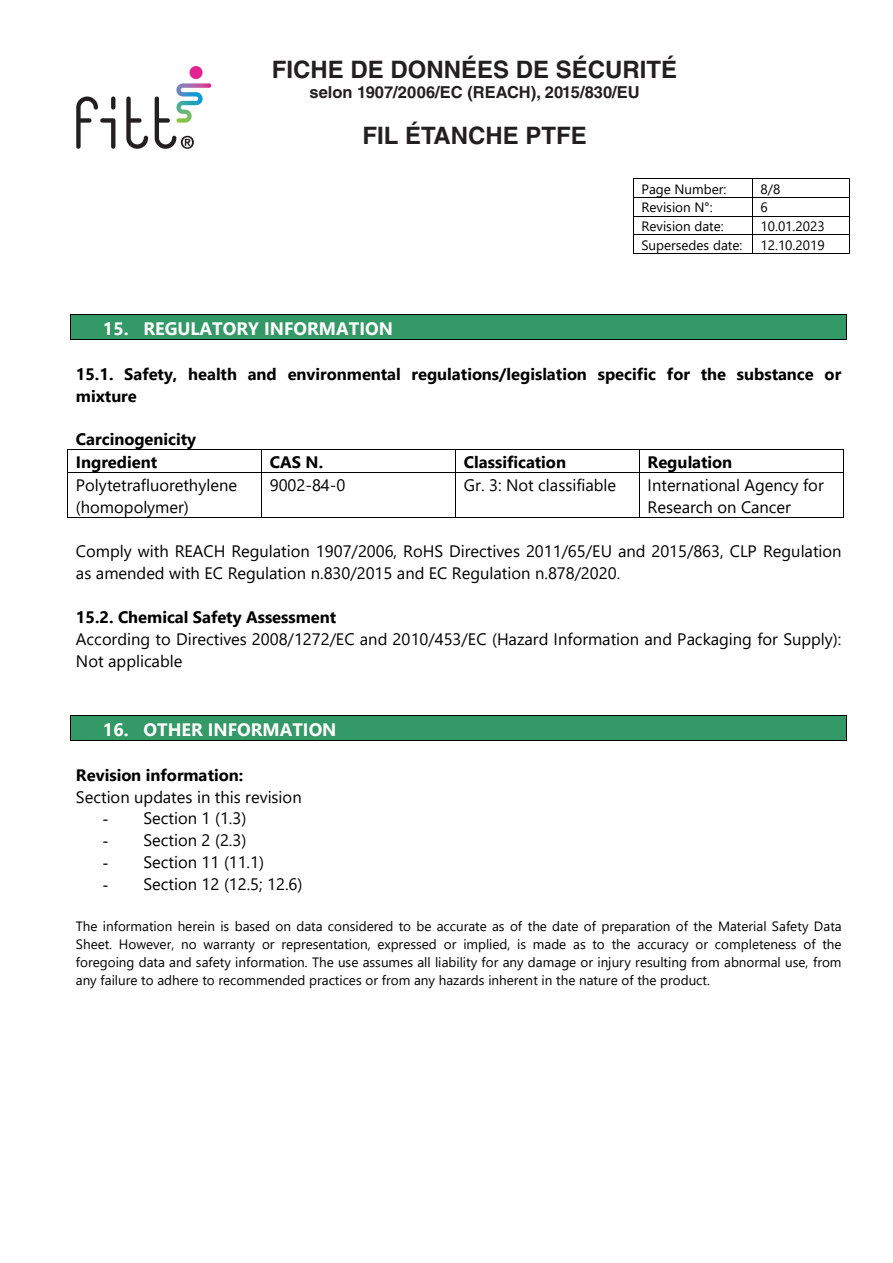
<style>
.page{position:relative;width:893px;height:1263px;background:#fff}
.page>*{position:absolute;margin:0;border:0;box-sizing:border-box;transform-origin:0 0}
.t1{font:700 24px "Helvetica LT Std";color:#231f20}
.t2{font:700 18px "Segoe UI";color:#fff}
.t3{font:16.5px/21.9px "Segoe UI";color:#000}
.t4{font:700 16.5px/21.9px "Segoe UI";color:#000}
.t5{font:700 16.5px "Helvetica LT Std";color:#231f20}
.t6{font:13.5px/18px "Segoe UI";color:#000;text-align:justify}
.s1{font-weight:700}
.s2{font-family:"Times New Roman"}
</style>
<div class="page">
<div style="left:76px;top:315px;width:765px;height:24px;background:#396"></div>
<hr style="left:71px;top:314px;width:775px;height:1px;background:#000">
<svg style="left:70px;top:314px;width:1px;height:26px"></svg>
<hr style="left:71px;top:339px;width:775px;height:1px;background:#000">
<svg style="left:846px;top:314px;width:1px;height:26px"></svg>
<hr style="left:68px;top:450px;width:194px;height:1px;background:#000">
<hr style="left:262px;top:450px;width:193px;height:1px;background:#000">
<hr style="left:456px;top:450px;width:183px;height:1px;background:#000">
<hr style="left:640px;top:450px;width:203px;height:1px;background:#000">
<svg style="left:67px;top:450px;width:1px;height:23px"></svg>
<hr style="left:68px;top:472px;width:194px;height:1px;background:#000">
<hr style="left:262px;top:472px;width:193px;height:1px;background:#000">
<svg style="left:455px;top:450px;width:1px;height:23px"></svg>
<hr style="left:456px;top:472px;width:183px;height:1px;background:#000">
<svg style="left:639px;top:450px;width:1px;height:23px"></svg>
<hr style="left:640px;top:472px;width:203px;height:1px;background:#000">
<svg style="left:843px;top:450px;width:1px;height:23px"></svg>
<hr style="left:67px;top:473px;width:1px;height:44px;background:#000">
<hr style="left:68px;top:517px;width:194px;height:1px;background:#000">
<hr style="left:262px;top:473px;width:1px;height:44px;background:#000">
<hr style="left:262px;top:517px;width:193px;height:1px;background:#000">
<hr style="left:455px;top:473px;width:1px;height:44px;background:#000">
<hr style="left:456px;top:517px;width:183px;height:1px;background:#000">
<hr style="left:639px;top:473px;width:1px;height:44px;background:#000">
<hr style="left:640px;top:517px;width:203px;height:1px;background:#000">
<hr style="left:843px;top:473px;width:1px;height:44px;background:#000">
<div style="left:76px;top:716px;width:765px;height:24px;background:#396"></div>
<hr style="left:71px;top:715px;width:775px;height:1px;background:#000">
<svg style="left:70px;top:715px;width:1px;height:26px"></svg>
<hr style="left:71px;top:740px;width:775px;height:1px;background:#000">
<svg style="left:846px;top:715px;width:1px;height:26px"></svg>
<hr style="left:634px;top:178px;width:118px;height:1px;background:#000">
<hr style="left:753px;top:178px;width:96px;height:1px;background:#000">
<hr style="left:634px;top:197px;width:118px;height:1px;background:#000">
<hr style="left:753px;top:197px;width:96px;height:1px;background:#000">
<hr style="left:634px;top:216px;width:118px;height:1px;background:#000">
<hr style="left:753px;top:216px;width:96px;height:1px;background:#000">
<hr style="left:634px;top:234px;width:118px;height:1px;background:#000">
<hr style="left:753px;top:234px;width:96px;height:1px;background:#000">
<svg style="left:633px;top:178px;width:1px;height:76px"></svg>
<hr style="left:634px;top:253px;width:118px;height:1px;background:#000">
<svg style="left:752px;top:178px;width:1px;height:76px"></svg>
<hr style="left:753px;top:253px;width:96px;height:1px;background:#000">
<svg style="left:849px;top:178px;width:1px;height:76px"></svg>
<svg style="left:126px;top:96px;width:22px;height:53px"></svg>
<div style="left:189px;top:66px;width:14px;height:13px;background:#e22391;border-radius:50%"></div>
<svg style="left:76px;top:96px;width:39px;height:53px"></svg>
<svg style="left:155px;top:83px;width:56px;height:66px"></svg>
<p class="t1" style="left:272px;top:55px;width:407px">FICHE DE DONNÉES DE SÉCURITÉ</p>
<p class="t5" style="left:309px;top:82px;width:332px">selon 1907/2006/EC (REACH), 2015/830/EU</p>
<p class="t1" style="left:362px;top:121px;width:226px">FIL ÉTANCHE PTFE</p>
<p class="t6" style="left:641px;top:179px;width:87px">Page Number:</p>
<p class="t6" style="left:761px;top:179px;width:21px">8/8</p>
<p class="t6" style="left:641px;top:197px;width:73px">Revision N°:</p>
<p class="t6" style="left:761px;top:197px;width:9px">6</p>
<p class="t6" style="left:641px;top:216px;width:84px">Revision date:</p>
<p class="t6" style="left:761px;top:216px;width:65px">10.01.2023</p>
<p class="t6" style="left:641px;top:235px;width:102px">Supersedes date:</p>
<p class="t6" style="left:761px;top:235px;width:65px">12.10.2019</p>
<p class="t2" style="left:103px;top:311px;width:292px">15. REGULATORY INFORMATION</p>
<p class="t4" style="left:76px;top:361px;width:767px">15.1. Safety, health and environmental regulations/legislation specific for the substance or mixture</p>
<p class="t4" style="left:76px;top:427px;width:122px;line-height:22.6px">Carcinogenicity<br>Ingredient</p>
<p class="t4" style="left:270px;top:450px;width:55px">CAS N.</p>
<p class="t4" style="left:464px;top:450px;width:104px">Classification</p>
<p class="t4" style="left:648px;top:450px;width:86px">Regulation</p>
<p class="t3" style="left:76px;top:473px;width:163px">Polytetrafluorethylene (homopolymer)</p>
<p class="t3" style="left:270px;top:473px;width:77px">9002-84-0</p>
<p class="t3" style="left:464px;top:473px;width:154px">Gr. 3: Not classifiable</p>
<p class="t3" style="left:648px;top:473px;width:178px">International Agency for<br>Research on Cancer</p>
<p class="t3" style="left:76px;top:539px;width:767px">Comply with REACH Regulation 1907/2006, RoHS Directives 2011/65/EU and 2015/863, CLP Regulation as amended with EC Regulation n.830/2015 and EC Regulation n.878/2020.</p>
<p class="t3" style="left:76px;top:605px;width:767px"><span class="s1">15.2. Chemical Safety Assessment<br></span>According to Directives 2008/1272/EC and 2010/453/EC (Hazard Information and Packaging for Supply):<br>Not applicable</p>
<p class="t2" style="left:103px;top:712px;width:235px">16. OTHER INFORMATION</p>
<p class="t3" style="left:76px;top:762px;width:227px"><span class="s1">Revision information:<br></span>Section updates in this revision</p>
<p class="t3" style="left:103px;top:806px;width:145px"><span class="s2">-</span> Section 1 (1.3)</p>
<p class="t3" style="left:103px;top:828px;width:145px"><span class="s2">-</span> Section 2 (2.3)</p>
<p class="t3" style="left:103px;top:850px;width:163px"><span class="s2">-</span> Section 11 (11.1)</p>
<p class="t3" style="left:103px;top:872px;width:201px"><span class="s2">-</span> Section 12 (12.5; 12.6)</p>
<p class="t6" style="left:76px;top:916px;width:767px">The information herein is based on data considered to be accurate as of the date of preparation of the Material Safety Data Sheet. However, no warranty or representation, expressed or implied, is made as to the accuracy or completeness of the foregoing data and safety information. The use assumes all liability for any damage or injury resulting from abnormal use, from any failure to adhere to recommended practices or from any hazards inherent in the nature of the product.</p>
</div>
